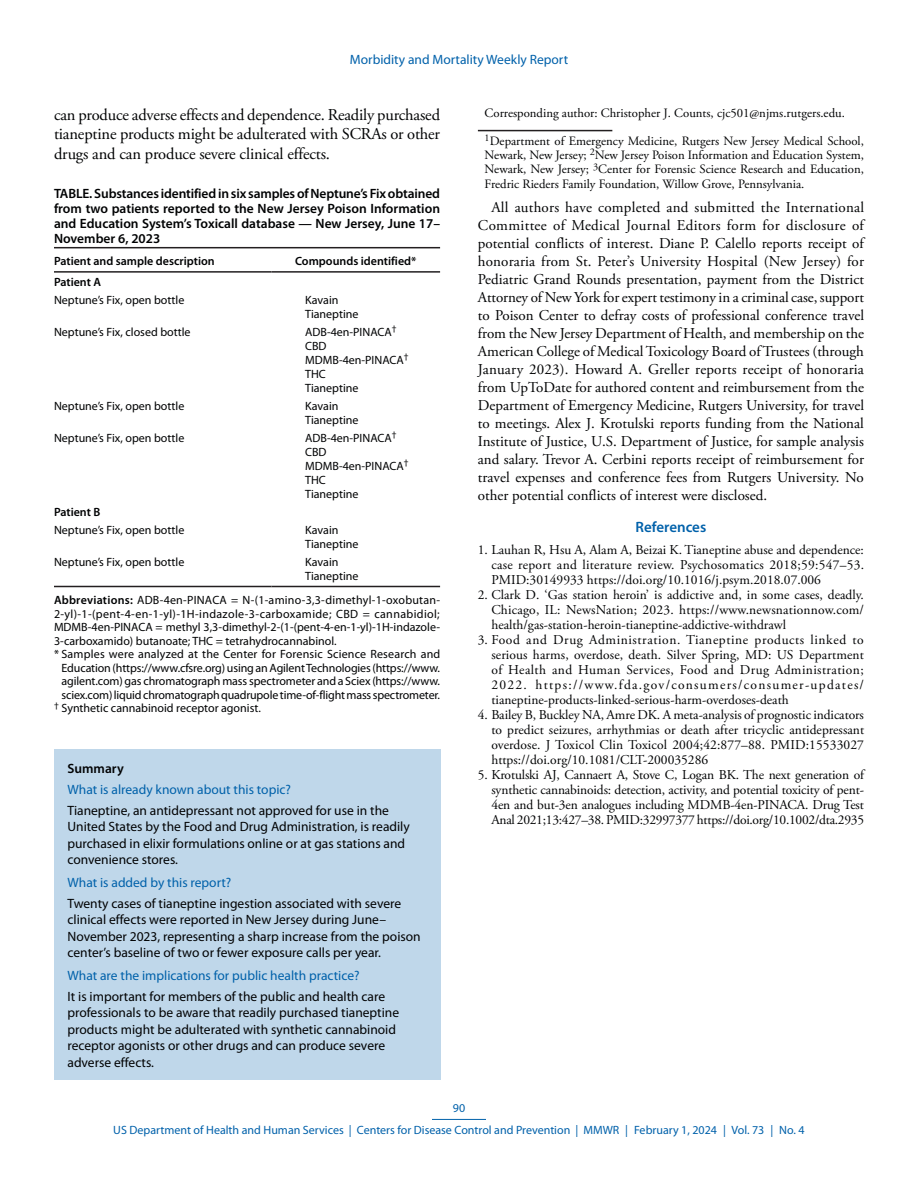
<style>
.page{position:relative;width:918px;height:1188px;background:#fff}
.page>*{position:absolute;margin:0;border:0;box-sizing:border-box;transform-origin:0 0}
.Paragraph{font:16.5px/19.5px "Adobe Garamond Pro";letter-spacing:-.01em;color:#010203;text-align:justify}
.Conflict_of_Interest{font:15px/18px "Adobe Garamond Pro";color:#010203;text-align:justify}
.Ref_Title{font:600 15px "Myriad Pro";color:#0061aa}
.References{font:13.5px/15px "Adobe Garamond Pro";color:#010203;text-align:justify}
.Summary_Box_Text{font:13.5px/16.5px "Myriad Pro";color:#010203}
.Table_Title{font:600 13.5px/15px "Myriad Pro";color:#010203;text-align:justify}
.Summary_Box_Heading{font:13.5px "Myriad Pro";color:#0061aa}
.Summary_Box_Ttile{font:600 13.5px "Myriad Pro";color:#010203}
.Author_Affiliations{font:12.75px/14.2px "Adobe Garamond Pro";color:#010203;text-align:justify}
.Corresponding_Author{font:12.75px "Adobe Garamond Pro";color:#010203}
.Figure_Footnote{font:12px/13.5px "Myriad Pro";letter-spacing:-.015em;color:#010203;text-align:justify}
.Table_Body{font:12px "Myriad Pro";color:#010203}
.Abbreviations{font:12px/13.5px "Myriad Pro";color:#010203;text-align:justify}
.t1{font:12px/21.8px "Myriad Pro";color:#0061aa;text-align:center}
.table_data_8pt_semibold_centered{font:600 12px "Myriad Pro";color:#010203}
.Table_Body-2{font:600 12px "Myriad Pro";letter-spacing:-.005em;color:#010203}
.table_data_8pt_semibold_left{font:600 12px "Myriad Pro";letter-spacing:-.005em;color:#010203}
.s1{font-weight:600}
</style>
<div class="page">
<hr style="left:432px;top:1119px;width:54px;height:1px;background:#0061aa">
<hr style="left:54px;top:247px;width:386px;height:1px;background:#231f20">
<hr style="left:54px;top:586px;width:217px;height:1px;background:#231f20">
<hr style="left:271px;top:586px;width:169px;height:1px;background:#231f20">
<hr style="left:54px;top:271px;width:217px;height:2px;background:#231f20">
<hr style="left:271px;top:271px;width:169px;height:2px;background:#231f20">
<div style="left:54px;top:750px;width:386px;height:330px;background:#bfd7ea"></div>
<hr style="left:478px;top:130px;width:134px;height:1px;background:#231f20">
<p class="Summary_Box_Heading" style="left:350px;top:52px;width:220px">Morbidity and Mortality Weekly Report</p>
<p class="Paragraph" style="left:54px;top:106px;width:388px">can produce adverse effects and dependence. Readily purchased tianeptine products might be adulterated with SCRAs or other drugs and can produce severe clinical effects.</p>
<p class="Table_Title" style="left:54px;top:186px;width:388px">TABLE. Substances identified in six samples of Neptune’s Fix obtained from two patients reported to the New Jersey Poison Information and Education System’s Toxicall database — New Jersey, June 17– November 6, 2023</p>
<p class="table_data_8pt_semibold_centered" style="left:54px;top:254px;width:162px">Patient and sample description</p>
<p class="table_data_8pt_semibold_centered" style="left:295px;top:254px;width:123px">Compounds identified*</p>
<p class="Table_Body-2" style="left:54px;top:275px;width:49px">Patient A</p>
<p class="Table_Body" style="left:54px;top:293px;width:132px">Neptune’s Fix, open bottle</p>
<p class="Table_Body" style="left:305px;top:293px;width:35px">Kavain</p>
<p class="Table_Body" style="left:305px;top:307px;width:55px">Tianeptine</p>
<p class="Table_Body" style="left:54px;top:325px;width:138px">Neptune’s Fix, closed bottle</p>
<p class="Table_Body" style="left:305px;top:325px;width:93px">ADB-4en-PINACA<sup>†</sup></p>
<p class="Table_Body" style="left:305px;top:339px;width:23px">CBD</p>
<p class="Table_Body" style="left:305px;top:353px;width:105px">MDMB-4en-PINACA<sup>†</sup></p>
<p class="Table_Body" style="left:305px;top:368px;width:22px">THC</p>
<p class="Table_Body" style="left:305px;top:382px;width:55px">Tianeptine</p>
<p class="Table_Body" style="left:54px;top:399px;width:132px">Neptune’s Fix, open bottle</p>
<p class="Table_Body" style="left:305px;top:399px;width:35px">Kavain</p>
<p class="Table_Body" style="left:305px;top:414px;width:55px">Tianeptine</p>
<p class="Table_Body" style="left:54px;top:431px;width:132px">Neptune’s Fix, open bottle</p>
<p class="Table_Body" style="left:305px;top:431px;width:93px">ADB-4en-PINACA<sup>†</sup></p>
<p class="Table_Body" style="left:305px;top:445px;width:23px">CBD</p>
<p class="Table_Body" style="left:305px;top:460px;width:105px">MDMB-4en-PINACA<sup>†</sup></p>
<p class="Table_Body" style="left:305px;top:474px;width:22px">THC</p>
<p class="Table_Body" style="left:305px;top:488px;width:55px">Tianeptine</p>
<p class="table_data_8pt_semibold_left" style="left:54px;top:505px;width:48px">Patient B</p>
<p class="Table_Body" style="left:54px;top:523px;width:132px">Neptune’s Fix, open bottle</p>
<p class="Table_Body" style="left:305px;top:523px;width:35px">Kavain</p>
<p class="Table_Body" style="left:305px;top:537px;width:55px">Tianeptine</p>
<p class="Table_Body" style="left:54px;top:555px;width:132px">Neptune’s Fix, open bottle</p>
<p class="Table_Body" style="left:305px;top:555px;width:35px">Kavain</p>
<p class="Table_Body" style="left:305px;top:569px;width:55px">Tianeptine</p>
<p class="Abbreviations" style="left:54px;top:594px;width:388px"><span class="s1">Abbreviations:</span> ADB-4en-PINACA = N-(1-amino-3,3-dimethyl-1-oxobutan-2-yl)-1-(pent-4-en-1-yl)-1H-indazole-3-carboxamide; CBD = cannabidiol; MDMB-4en-PINACA = methyl 3,3-dimethyl-2-(1-(pent-4-en-1-yl)-1H-indazole-3-carboxamido) butanoate; THC = tetrahydrocannabinol.</p>
<p class="Figure_Footnote" style="left:62px;top:648px;width:380px;text-indent:-8px">* Samples were analyzed at the Center for Forensic Science Research and Education (https://www.cfsre.org) using an Agilent Technologies (https://www. agilent.com) gas chromatograph mass spectrometer and a Sciex (https://www. sciex.com) liquid chromatograph quadrupole time-of-flight mass spectrometer.</p>
<p class="Figure_Footnote" style="left:54px;top:702px;width:208px"><sup>†</sup> Synthetic cannabinoid receptor agonist.</p>
<h1 class="Summary_Box_Ttile" style="left:68px;top:761px;width:58px">Summary</h1>
<h1 class="Summary_Box_Heading" style="left:68px;top:782px;width:225px">What is already known about this topic?</h1>
<p class="Summary_Box_Text" style="left:68px;top:802px;width:344px">Tianeptine, an antidepressant not approved for use in the United States by the Food and Drug Administration, is readily purchased in elixir formulations online or at gas stations and convenience stores.</p>
<h1 class="Summary_Box_Heading" style="left:68px;top:875px;width:165px">What is added by this report?</h1>
<p class="Summary_Box_Text" style="left:68px;top:895px;width:355px">Twenty cases of tianeptine ingestion associated with severe clinical effects were reported in New Jersey during June– November 2023, representing a sharp increase from the poison center’s baseline of two or fewer exposure calls per year.</p>
<h1 class="Summary_Box_Heading" style="left:68px;top:968px;width:294px">What are the implications for public health practice?</h1>
<p class="Summary_Box_Text" style="left:68px;top:988px;width:333px">It is important for members of the public and health care professionals to be aware that readily purchased tianeptine products might be adulterated with synthetic cannabinoid receptor agonists or other drugs and can produce severe adverse effects.</p>
<p class="Corresponding_Author" style="left:485px;top:106px;width:362px">Corresponding author: Christopher J. Counts, cjc501@njms.rutgers.edu.</p>
<p class="Author_Affiliations" style="left:485px;top:134px;width:381px"><sup>1</sup>Department of Emergency Medicine, Rutgers New Jersey Medical School, Newark, New Jersey; <sup>2</sup>New Jersey Poison Information and Education System, Newark, New Jersey; <sup>3</sup>Center for Forensic Science Research and Education, Fredric Rieders Family Foundation, Willow Grove, Pennsylvania.</p>
<p class="Conflict_of_Interest" style="left:478px;top:199px;width:388px;text-indent:14px">All authors have completed and submitted the International Committee of Medical Journal Editors form for disclosure of potential conflicts of interest. Diane P. Calello reports receipt of honoraria from St. Peter’s University Hospital (New Jersey) for Pediatric Grand Rounds presentation, payment from the District Attorney of New York for expert testimony in a criminal case, support to Poison Center to defray costs of professional conference travel from the New Jersey Department of Health, and membership on the American College of Medical Toxicology Board of Trustees (through January 2023). Howard A. Greller reports receipt of honoraria from UpToDate for authored content and reimbursement from the Department of Emergency Medicine, Rutgers University, for travel to meetings. Alex J. Krotulski reports funding from the National Institute of Justice, U.S. Department of Justice, for sample analysis and salary. Trevor A. Cerbini reports receipt of reimbursement for travel expenses and conference fees from Rutgers University. No other potential conflicts of interest were disclosed.</p>
<h1 class="Ref_Title" style="left:636px;top:519px;width:72px">References</h1>
<p class="References" style="left:491px;top:542px;width:374px;text-indent:-14px">1. Lauhan R, Hsu A, Alam A, Beizai K. Tianeptine abuse and dependence: case report and literature review. Psychosomatics 2018;59:547–53.<br>PMID:30149933 https://doi.org/10.1016/j.psym.2018.07.006</p>
<p class="References" style="left:491px;top:587px;width:374px;text-indent:-14px">2. Clark D. ‘Gas station heroin’ is addictive and, in some cases, deadly.<br>Chicago, IL: NewsNation; 2023. https://www.newsnationnow.com/ health/gas-station-heroin-tianeptine-addictive-withdrawl</p>
<p class="References" style="left:491px;top:632px;width:374px;text-indent:-14px">3. Food and Drug Administration. Tianeptine products linked to serious harms, overdose, death. Silver Spring, MD: US Department of Health and Human Services, Food and Drug Administration; 2022. https://www.fda.gov/consumers/consumer-updates/ tianeptine-products-linked-serious-harm-overdoses-death</p>
<p class="References" style="left:491px;top:707px;width:374px;text-indent:-14px">4. Bailey B, Buckley NA, Amre DK. A meta-analysis of prognostic indicators to predict seizures, arrhythmias or death after tricyclic antidepressant overdose. J Toxicol Clin Toxicol 2004;42:877–88. PMID:15533027 https://doi.org/10.1081/CLT-200035286</p>
<p class="References" style="left:491px;top:767px;width:374px;text-indent:-14px">5. Krotulski AJ, Cannaert A, Stove C, Logan BK. The next generation of synthetic cannabinoids: detection, activity, and potential toxicity of pent-4en and but-3en analogues including MDMB-4en-PINACA. Drug Test Anal 2021;13:427–38. PMID:32997377 https://doi.org/10.1002/dta.2935</p>
<p class="t1" style="left:113px;top:1098px;width:693px">90<br>US Department of Health and Human Services | Centers for Disease Control and Prevention | MMWR | February 1, 2024 | Vol. 73 | No. 4</p>
</div>
